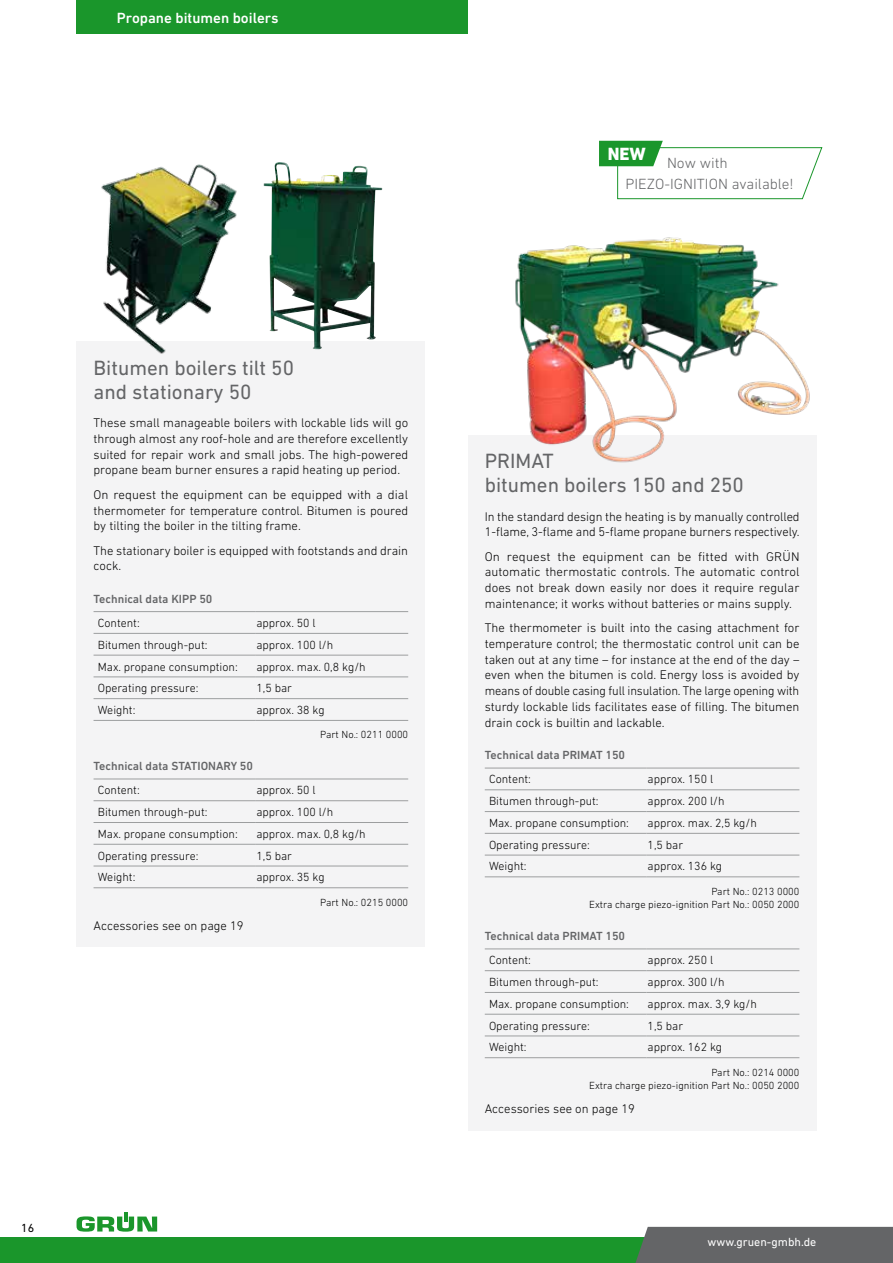
<style>
.page{position:relative;width:893px;height:1263px;background:#fff}
.page>*{position:absolute;margin:0;border:0;box-sizing:border-box;transform-origin:0 0}
.t1{font:21px/24px "DIN Next LT Pro";color:#646567}
.t2{font:800 18px "DIN Next LT Pro";color:#fff}
.t3{font:300 15px/20.7px "DIN Next LT Pro";color:#646567}
.t4{font:500 15px "DIN Next LT Pro";color:#fff}
.t5{font:300 12.75px/15.8px "DIN Next LT Pro";color:#000;text-align:justify}
.t6{font:300 12px "DIN Next LT Pro";color:#000}
.t7{font:500 12px "DIN Next LT Pro";color:#646567}
.t8{font:12px "DIN Next LT Pro";color:#fff}
.t9{font:12px "DIN Next LT Pro";color:#000}
.t10{font:300 10.5px/13.5px "DIN Next LT Pro";color:#000;text-align:right}
</style>
<div class="page">
<div style="left:77px;top:342px;width:348px;height:605px;background:#f4f4f5"></div>
<hr style="left:94px;top:611px;width:161px;height:1px;background:#9c9e9f">
<hr style="left:255px;top:611px;width:153px;height:1px;background:#9c9e9f">
<hr style="left:94px;top:633px;width:161px;height:1px;background:#9c9e9f">
<hr style="left:255px;top:633px;width:153px;height:1px;background:#9c9e9f">
<hr style="left:94px;top:655px;width:161px;height:1px;background:#9c9e9f">
<hr style="left:255px;top:655px;width:153px;height:1px;background:#9c9e9f">
<hr style="left:94px;top:677px;width:161px;height:1px;background:#9c9e9f">
<hr style="left:255px;top:677px;width:153px;height:1px;background:#9c9e9f">
<hr style="left:94px;top:698px;width:161px;height:1px;background:#9c9e9f">
<hr style="left:255px;top:698px;width:153px;height:1px;background:#9c9e9f">
<hr style="left:94px;top:720px;width:161px;height:1px;background:#9c9e9f">
<hr style="left:255px;top:720px;width:153px;height:1px;background:#9c9e9f">
<hr style="left:94px;top:779px;width:161px;height:1px;background:#9c9e9f">
<hr style="left:255px;top:779px;width:153px;height:1px;background:#9c9e9f">
<hr style="left:94px;top:800px;width:161px;height:1px;background:#9c9e9f">
<hr style="left:255px;top:800px;width:153px;height:1px;background:#9c9e9f">
<hr style="left:94px;top:822px;width:161px;height:1px;background:#9c9e9f">
<hr style="left:255px;top:822px;width:153px;height:1px;background:#9c9e9f">
<hr style="left:94px;top:844px;width:161px;height:1px;background:#9c9e9f">
<hr style="left:255px;top:844px;width:153px;height:1px;background:#9c9e9f">
<hr style="left:94px;top:866px;width:161px;height:1px;background:#9c9e9f">
<hr style="left:255px;top:866px;width:153px;height:1px;background:#9c9e9f">
<hr style="left:94px;top:887px;width:161px;height:1px;background:#9c9e9f">
<hr style="left:255px;top:887px;width:153px;height:1px;background:#9c9e9f">
<div style="left:468px;top:435px;width:348px;height:695px;background:#f4f4f5"></div>
<hr style="left:485px;top:768px;width:161px;height:1px;background:#9c9e9f">
<hr style="left:646px;top:768px;width:153px;height:1px;background:#9c9e9f">
<hr style="left:485px;top:789px;width:161px;height:1px;background:#9c9e9f">
<hr style="left:646px;top:789px;width:153px;height:1px;background:#9c9e9f">
<hr style="left:485px;top:811px;width:161px;height:1px;background:#9c9e9f">
<hr style="left:646px;top:811px;width:153px;height:1px;background:#9c9e9f">
<hr style="left:485px;top:833px;width:161px;height:1px;background:#9c9e9f">
<hr style="left:646px;top:833px;width:153px;height:1px;background:#9c9e9f">
<hr style="left:485px;top:855px;width:161px;height:1px;background:#9c9e9f">
<hr style="left:646px;top:855px;width:153px;height:1px;background:#9c9e9f">
<hr style="left:485px;top:876px;width:161px;height:1px;background:#9c9e9f">
<hr style="left:646px;top:876px;width:153px;height:1px;background:#9c9e9f">
<hr style="left:485px;top:949px;width:161px;height:1px;background:#9c9e9f">
<hr style="left:646px;top:949px;width:153px;height:1px;background:#9c9e9f">
<hr style="left:485px;top:970px;width:161px;height:1px;background:#9c9e9f">
<hr style="left:646px;top:970px;width:153px;height:1px;background:#9c9e9f">
<hr style="left:485px;top:992px;width:161px;height:1px;background:#9c9e9f">
<hr style="left:646px;top:992px;width:153px;height:1px;background:#9c9e9f">
<hr style="left:485px;top:1014px;width:161px;height:1px;background:#9c9e9f">
<hr style="left:646px;top:1014px;width:153px;height:1px;background:#9c9e9f">
<hr style="left:485px;top:1036px;width:161px;height:1px;background:#9c9e9f">
<hr style="left:646px;top:1036px;width:153px;height:1px;background:#9c9e9f">
<hr style="left:485px;top:1057px;width:161px;height:1px;background:#9c9e9f">
<hr style="left:646px;top:1057px;width:153px;height:1px;background:#9c9e9f">
<img style="left:264px;top:162px;width:118px;height:188px">
<img style="left:96px;top:164px;width:144px;height:190px">
<img style="left:515px;top:237px;width:302px;height:232px">
<svg style="left:599px;top:141px;width:224px;height:59px"></svg>
<div style="left:77px;top:0;width:391px;height:34px;background:#1a962b"></div>
<svg style="left:77px;top:1212px;width:80px;height:19px"></svg>
<div style="left:0;top:1237px;width:893px;height:26px;background:#1a962b"></div>
<div style="left:635px;top:1227px;width:258px;height:36px;background:#646567"></div>
<p class="t4" style="left:117px;top:10px;width:163px">Propane bitumen boilers</p>
<h1 class="t1" style="left:94px;top:355px;width:202px">Bitumen boilers tilt 50 and stationary 50</h1>
<p class="t5" style="left:94px;top:415px;width:316px">These small manageable boilers with lockable lids will go through almost any roof-hole and are therefore excellently suited for repair work and small jobs. The high-powered propane beam burner ensures a rapid heating up period.</p>
<p class="t5" style="left:94px;top:486px;width:316px">On request the equipment can be equipped with a dial thermometer for temperature control. Bitumen is poured by tilting the boiler in the tilting frame.</p>
<p class="t5" style="left:94px;top:542px;width:316px">The stationary boiler is equipped with footstands and drain cock.</p>
<p class="t7" style="left:94px;top:592px;width:120px">Technical data KIPP 50</p>
<p class="t6" style="left:98px;top:616px;width:43px">Content:</p>
<p class="t6" style="left:256px;top:616px;width:61px">approx. 50 l</p>
<p class="t6" style="left:98px;top:638px;width:111px">Bitumen through-put:</p>
<p class="t6" style="left:256px;top:638px;width:78px">approx. 100 l/h</p>
<p class="t6" style="left:98px;top:659px;width:142px">Max. propane consumption:</p>
<p class="t6" style="left:256px;top:659px;width:111px">approx. max. 0,8 kg/h</p>
<p class="t6" style="left:98px;top:681px;width:102px">Operating pressure:</p>
<p class="t6" style="left:256px;top:681px;width:37px">1,5 bar</p>
<p class="t6" style="left:98px;top:703px;width:39px">Weight:</p>
<p class="t6" style="left:256px;top:703px;width:70px">approx. 38 kg</p>
<p class="t10" style="left:320px;top:728px;width:90px">Part No.: 0211 0000</p>
<p class="t7" style="left:94px;top:759px;width:161px">Technical data STATIONARY 50</p>
<p class="t6" style="left:98px;top:783px;width:43px">Content:</p>
<p class="t6" style="left:256px;top:783px;width:61px">approx. 50 l</p>
<p class="t6" style="left:98px;top:805px;width:111px">Bitumen through-put:</p>
<p class="t6" style="left:256px;top:805px;width:78px">approx. 100 l/h</p>
<p class="t6" style="left:98px;top:827px;width:142px">Max. propane consumption:</p>
<p class="t6" style="left:256px;top:827px;width:111px">approx. max. 0,8 kg/h</p>
<p class="t6" style="left:98px;top:849px;width:102px">Operating pressure:</p>
<p class="t6" style="left:256px;top:849px;width:37px">1,5 bar</p>
<p class="t6" style="left:98px;top:870px;width:39px">Weight:</p>
<p class="t6" style="left:256px;top:870px;width:70px">approx. 35 kg</p>
<p class="t10" style="left:320px;top:895px;width:90px">Part No.: 0215 0000</p>
<p class="t5" style="left:94px;top:918px;width:152px">Accessories see on page 19</p>
<p class="t9" style="left:21px;top:1220px;width:15px">16</p>
<h2 class="t2" style="left:608px;top:143px;width:40px">NEW</h2>
<p class="t3" style="left:626px;top:152px;width:170px;text-indent:41px">Now with<br>PIEZO-IGNITION available!</p>
<h1 class="t1" style="left:485px;top:449px;width:261px">PRIMAT<br>bitumen boilers 150 and 250</h1>
<p class="t5" style="left:485px;top:508px;width:316px">In the standard design the heating is by manually controlled<br>1-flame, 3-flame and 5-flame propane burners respectively.</p>
<p class="t5" style="left:485px;top:548px;width:316px">On request the equipment can be fitted with GRÜN automatic thermostatic controls. The automatic control does not break down easily nor does it require regular maintenance; it works without batteries or mains supply.</p>
<p class="t5" style="left:485px;top:620px;width:316px">The thermometer is built into the casing attachment for temperature control; the thermostatic control unit can be taken out at any time – for instance at the end of the day – even when the bitumen is cold. Energy loss is avoided by means of double casing full insulation. The large opening with sturdy lockable lids facilitates ease of filling. The bitumen drain cock is builtin and lackable.</p>
<p class="t7" style="left:485px;top:748px;width:142px">Technical data PRIMAT 150</p>
<p class="t6" style="left:489px;top:772px;width:43px">Content:</p>
<p class="t6" style="left:648px;top:772px;width:67px">approx. 150 l</p>
<p class="t6" style="left:489px;top:794px;width:111px">Bitumen through-put:</p>
<p class="t6" style="left:648px;top:794px;width:78px">approx. 200 l/h</p>
<p class="t6" style="left:489px;top:816px;width:142px">Max. propane consumption:</p>
<p class="t6" style="left:648px;top:816px;width:111px">approx. max. 2,5 kg/h</p>
<p class="t6" style="left:489px;top:838px;width:102px">Operating pressure:</p>
<p class="t6" style="left:648px;top:838px;width:37px">1,5 bar</p>
<p class="t6" style="left:489px;top:859px;width:39px">Weight:</p>
<p class="t6" style="left:648px;top:859px;width:76px">approx. 136 kg</p>
<p class="t10" style="left:589px;top:884px;width:212px">Part No.: 0213 0000<br>Extra charge piezo-ignition Part No.: 0050 2000</p>
<p class="t7" style="left:485px;top:929px;width:142px">Technical data PRIMAT 150</p>
<p class="t6" style="left:489px;top:953px;width:43px">Content:</p>
<p class="t6" style="left:648px;top:953px;width:67px">approx. 250 l</p>
<p class="t6" style="left:489px;top:975px;width:111px">Bitumen through-put:</p>
<p class="t6" style="left:648px;top:975px;width:78px">approx. 300 l/h</p>
<p class="t6" style="left:489px;top:997px;width:142px">Max. propane consumption:</p>
<p class="t6" style="left:648px;top:997px;width:111px">approx. max. 3,9 kg/h</p>
<p class="t6" style="left:489px;top:1018px;width:102px">Operating pressure:</p>
<p class="t6" style="left:648px;top:1018px;width:37px">1,5 bar</p>
<p class="t6" style="left:489px;top:1040px;width:39px">Weight:</p>
<p class="t6" style="left:648px;top:1040px;width:76px">approx. 162 kg</p>
<p class="t10" style="left:589px;top:1065px;width:212px">Part No.: 0214 0000<br>Extra charge piezo-ignition Part No.: 0050 2000</p>
<p class="t5" style="left:485px;top:1101px;width:152px">Accessories see on page 19</p>
<p class="t8" style="left:707px;top:1235px;width:110px">www.gruen-gmbh.de</p>
</div>
